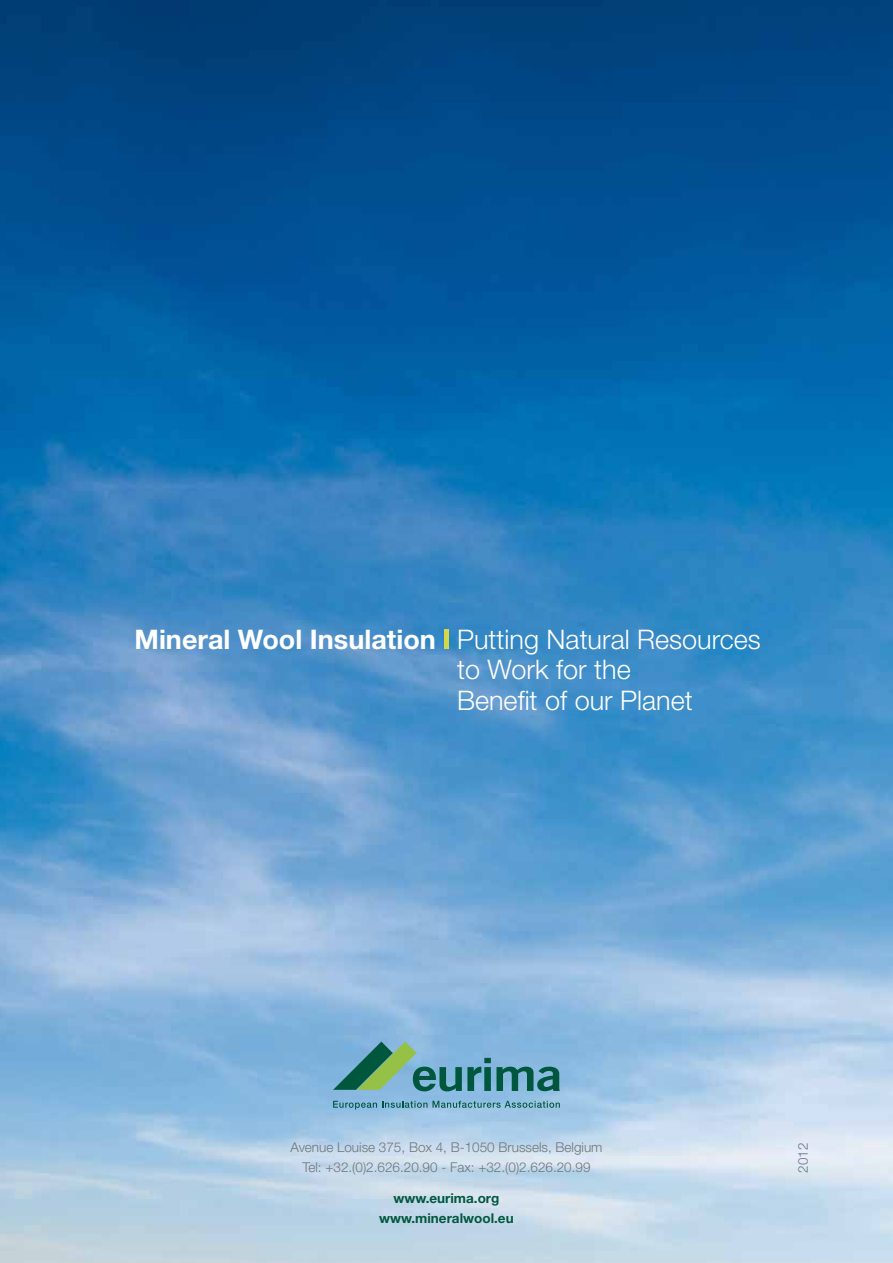
<style>
.page{position:relative;width:893px;height:1263px;background:#fff}
.page>*{position:absolute;margin:0;border:0;box-sizing:border-box;transform-origin:0 0}
.t1{font:300 27px/30.3px "Helvetica Neue";color:#fff}
.t2{font:700 27px "Helvetica Neue";color:#fff}
.t3{font:300 13.5px/20.2px "Helvetica Neue";color:#6e767a;text-align:center}
.t4{font:700 13.5px/20.2px "Helvetica Neue";color:#00573e;text-align:center}
</style>
<div class="page">
<img style="left:0;top:0;width:893px;height:1263px">
<div style="left:444px;top:630px;width:5px;height:19px;background:#d1d84e"></div>
<svg style="left:333px;top:1101px;width:227px;height:8px;background:#6aa2b5"></svg>
<svg style="left:333px;top:1041px;width:227px;height:50px;background:#639ea7"></svg>
<h1 class="t2" style="left:135px;top:623px;width:303px">Mineral Wool Insulation</h1>
<h1 class="t1" style="left:457px;top:624px;width:305px">Putting Natural Resources to Work for the<br>Benefit of our Planet</h1>
<p class="t3" style="left:290px;top:1137px;width:314px">Avenue Louise 375, Box 4, B-1050 Brussels, Belgium<br>Tel: +32.(0)2.626.20.90 - Fax: +32.(0)2.626.20.99</p>
<p class="t4" style="left:379px;top:1187px;width:136px">www.eurima.org www.mineralwool.eu</p>
<p class="t3" style="left:793px;top:1172px;width:32px;rotate:-90deg">2012</p>
</div>
